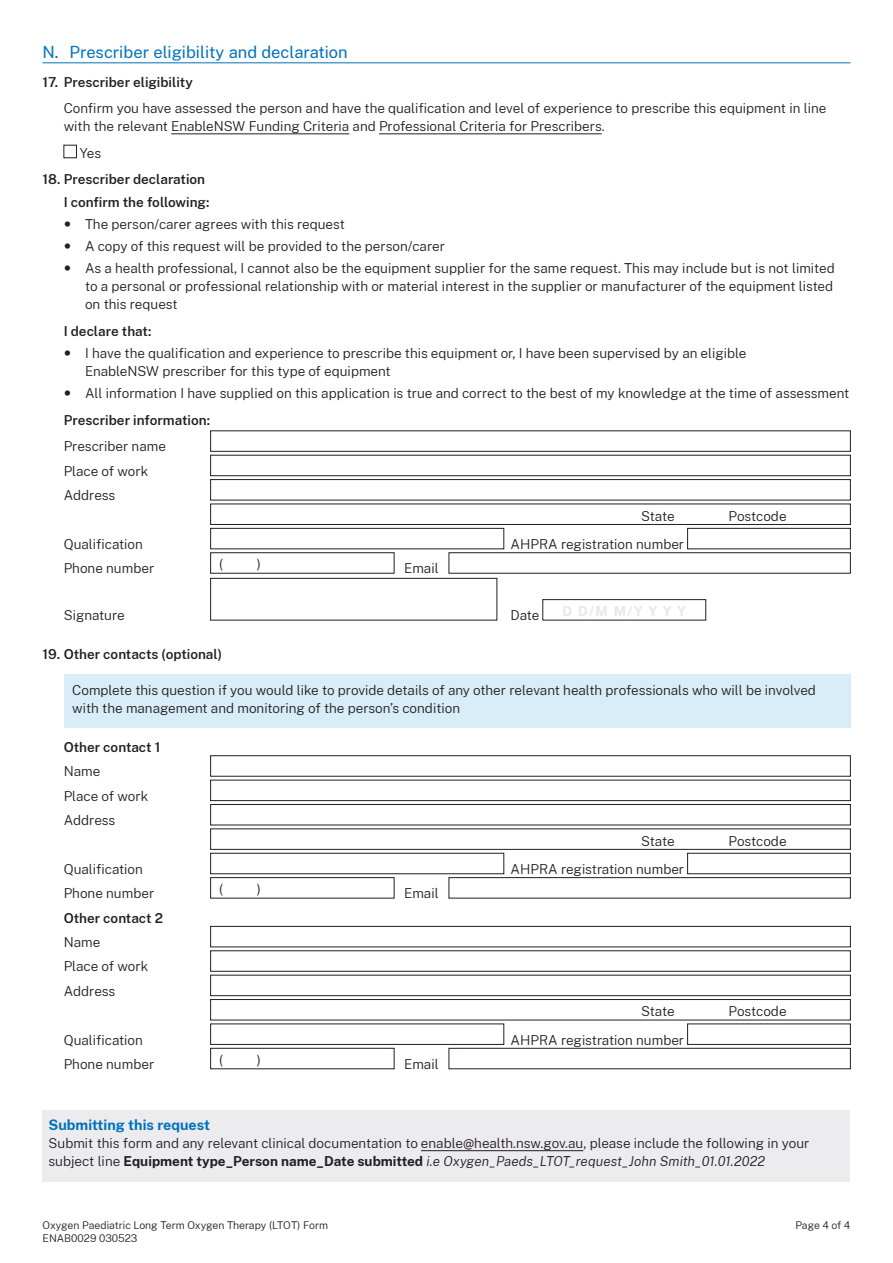
<style>
.page{position:relative;width:893px;height:1263px;background:#fff}
.page>*{position:absolute;margin:0;border:0;box-sizing:border-box;transform-origin:0 0}
.t1{font:16.5px "Public Sans";color:#0072bc}
.t2{font:700 14.25px "Public Sans";color:#0072bc}
.t3{font:300 13.5px/24.5px "Public Sans";color:#231f20}
.t4{font:600 13.5px "Public Sans";color:#231f20}
.t5{font:700 13.5px "Public Sans";color:#e6e7e9}
.t6{font:300 10.5px "Public Sans";color:#231f20}
.s1{font-weight:700}
.s2{font-style:italic}
</style>
<div class="page">
<div style="left:64px;top:674px;width:786px;height:53px;background:#d9edf9"></div>
<div style="left:43px;top:1111px;width:807px;height:71px;background:#ececee"></div>
<svg style="left:210px;top:504px;width:640px;height:516px"></svg>
<hr style="left:43px;top:62px;width:807px;height:1px;background:#0072bc">
<hr style="left:171px;top:133px;width:178px;height:1px;background:#231f20">
<hr style="left:379px;top:133px;width:223px;height:1px;background:#231f20">
<hr style="left:421px;top:1150px;width:162px;height:1px;background:#231f20">
<div style="left:64px;top:145px;width:13px;height:13px;border:1px solid #231f20"></div>
<div style="left:211px;top:455px;width:639px;height:21px;border:1px solid #231f20"></div>
<div style="left:211px;top:479px;width:639px;height:21px;border:1px solid #231f20"></div>
<div style="left:211px;top:528px;width:293px;height:21px;border:1px solid #231f20"></div>
<div style="left:687px;top:528px;width:163px;height:21px;border:1px solid #231f20"></div>
<div style="left:543px;top:599px;width:163px;height:21px;border:1px solid #231f20"></div>
<div style="left:211px;top:780px;width:639px;height:21px;border:1px solid #231f20"></div>
<div style="left:211px;top:804px;width:639px;height:21px;border:1px solid #231f20"></div>
<div style="left:211px;top:853px;width:293px;height:21px;border:1px solid #231f20"></div>
<div style="left:449px;top:877px;width:401px;height:21px;border:1px solid #231f20"></div>
<div style="left:687px;top:853px;width:163px;height:21px;border:1px solid #231f20"></div>
<svg style="left:210px;top:926px;width:640px;height:70px"></svg>
<div style="left:211px;top:1048px;width:183px;height:21px;border:1px solid #231f20"></div>
<div style="left:449px;top:1048px;width:401px;height:21px;border:1px solid #231f20"></div>
<p class="t1" style="left:43px;top:41px;width:307px">N. Prescriber eligibility and declaration</p>
<p class="t4" style="left:43px;top:72px;width:152px">17. Prescriber eligibility</p>
<p class="t3" style="left:64px;top:96px;width:778px">Confirm you have assessed the person and have the-qualification and level of experience to prescribe this-equipment in line-</p>
<p class="t3" style="left:64px;top:114px;width:542px">with the relevant EnableNSW Funding Criteria and Professional Criteria for Prescribers.</p>
<p class="t3" style="left:80px;top:140px;width:23px">Yes</p>
<p class="t4" style="left:43px;top:170px;width:164px">18. Prescriber declaration</p>
<p class="t4" style="left:64px;top:192px;width:161px">I confirm the following:-</p>
<p class="t3" style="left:85px;top:211px;width:261px">The person/carer agrees with this request</p>
<p class="t3" style="left:85px;top:233px;width:361px">A copy of this request will be provided to the person/carer</p>
<p class="t3" style="left:85px;top:259px;width:751px;line-height:18px;text-align:justify">As a health professional, I cannot also be the equipment supplier for the same request. This may include but is not limited to a personal or professional relationship with or material interest in the supplier or manufacturer of the equipment listed on this request</p>
<p class="t4" style="left:64px;top:321px;width:103px">I declare that:-</p>
<p class="t3" style="left:85px;top:340px;width:676px">I have the-qualification and experience to prescribe this-equipment or, I have been supervised by an-eligible-</p>
<p class="t3" style="left:85px;top:358px;width:307px">EnableNSW prescriber for this type of equipment</p>
<p class="t3" style="left:85px;top:381px;width:766px">All information I have supplied on this application is true and correct to the best of my knowledge at the time of assessment</p>
<p class="t4" style="left:64px;top:410px;width:161px">Prescriber information:-</p>
<p class="t3" style="left:64px;top:434px;width:104px">Prescriber name<br>Place of work<br>Address</p>
<p class="t3" style="left:641px;top:503px;width:35px">State</p>
<p class="t3" style="left:728px;top:503px;width:60px">Postcode</p>
<p class="t3" style="left:64px;top:531px;width:94px">Qualification-</p>
<p class="t3" style="left:511px;top:531px;width:175px">AHPRA registration number</p>
<p class="t3" style="left:64px;top:556px;width:92px">Phone number</p>
<p class="t3" style="left:219px;top:552px;width:5px">(</p>
<p class="t3" style="left:257px;top:552px;width:6px">)</p>
<p class="t3" style="left:404px;top:556px;width:36px">Email</p>
<p class="t3" style="left:64px;top:602px;width:63px">Signature</p>
<p class="t3" style="left:510px;top:602px;width:30px">Date</p>
<p class="t5" style="left:563px;top:601px;width:125px">D D/M M/Y Y Y Y</p>
<p class="t4" style="left:43px;top:645px;width:195px">19. Other contacts (optional)-</p>
<p class="t3" style="left:72px;top:681px;width:745px;line-height:18px">Complete this question if you would like to provide details of any other relevant health professionals who will be involved with the management and monitoring of the person’s condition</p>
<h5 class="t4" style="left:64px;top:737px;width:98px">Other contact 1</h5>
<p class="t3" style="left:64px;top:759px;width:86px">Name<br>Place of work<br>Address</p>
<p class="t3" style="left:64px;top:856px;width:94px">Qualification-</p>
<p class="t3" style="left:64px;top:880px;width:92px">Phone number</p>
<h5 class="t4" style="left:64px;top:908px;width:101px">Other contact 2</h5>
<p class="t3" style="left:64px;top:929px;width:86px">Name<br>Place of work<br>Address</p>
<p class="t3" style="left:641px;top:828px;width:35px">State</p>
<p class="t3" style="left:728px;top:828px;width:60px">Postcode</p>
<p class="t3" style="left:511px;top:856px;width:175px">AHPRA registration number</p>
<p class="t3" style="left:219px;top:876px;width:5px">(</p>
<p class="t3" style="left:257px;top:876px;width:6px">)</p>
<p class="t3" style="left:404px;top:880px;width:36px">Email</p>
<p class="t3" style="left:641px;top:998px;width:35px">State</p>
<p class="t3" style="left:728px;top:998px;width:60px">Postcode</p>
<p class="t3" style="left:64px;top:1027px;width:94px">Qualification-</p>
<p class="t3" style="left:511px;top:1027px;width:175px">AHPRA registration number</p>
<p class="t3" style="left:64px;top:1051px;width:92px">Phone number</p>
<p class="t3" style="left:219px;top:1047px;width:5px">(</p>
<p class="t3" style="left:257px;top:1047px;width:6px">)</p>
<p class="t3" style="left:404px;top:1051px;width:36px">Email</p>
<h5 class="t2" style="left:49px;top:1114px;width:163px">Submitting this request</h5>
<p class="t3" style="left:49px;top:1134px;width:762px;line-height:18px">Submit this form and any relevant clinical documentation to enable@health.nsw.gov.au, please include the following in your subject line <span class="s1">Equipment type_Person name_Date submitted</span> <span class="s2">i.e-Oxygen_Paeds_LTOT_request_John-Smith_01.01.2022-</span></p>
<p class="t6" style="left:43px;top:1218px;width:287px">Oxygen Paediatric Long Term Oxygen Therapy (LTOT) Form</p>
<p class="t6" style="left:795px;top:1218px;width:57px">Page 4 of 4</p>
<p class="t6" style="left:43px;top:1231px;width:96px">ENAB0029 030523</p>
</div>
